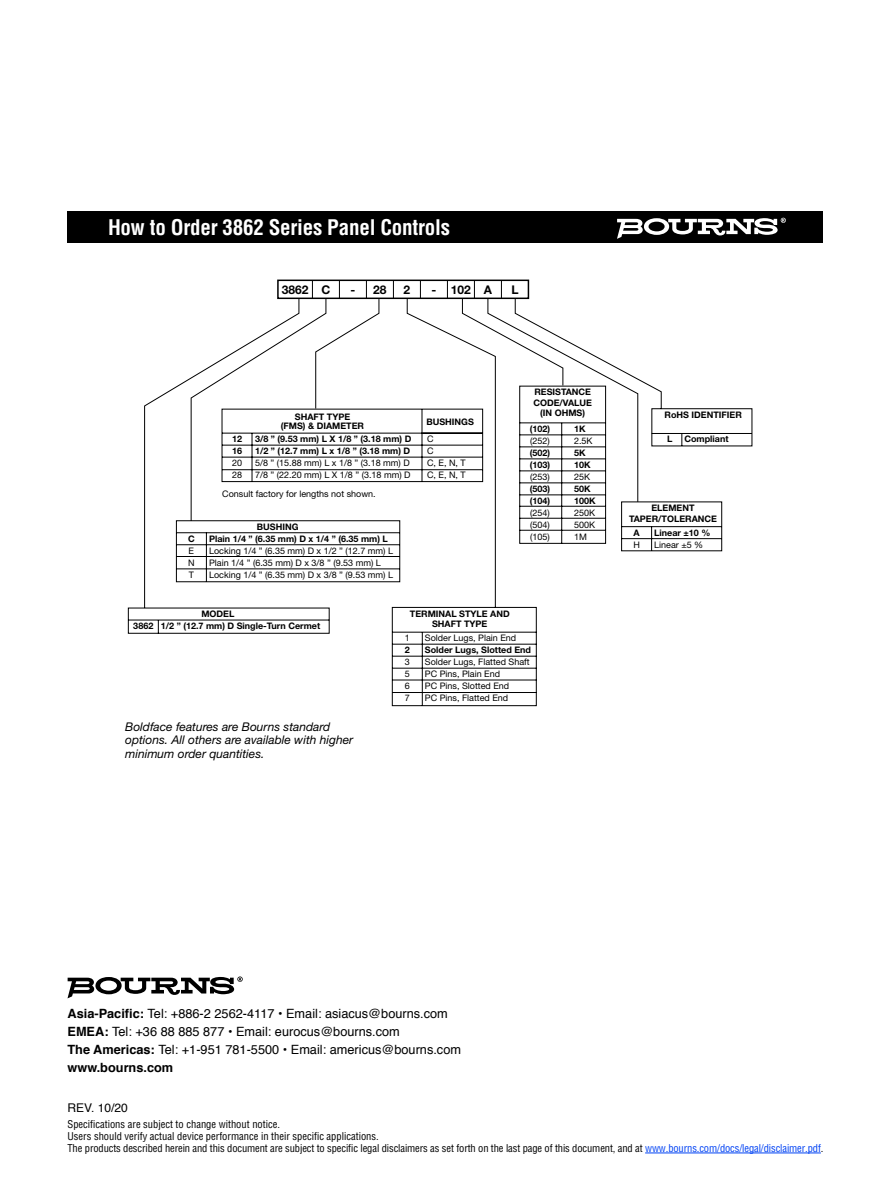
<style>
.page{position:relative;width:891px;height:1188px;background:#fff}
.page>*{position:absolute;margin:0;border:0;box-sizing:border-box;transform-origin:0 0}
.t1{font:700 condensed 21px "Helvetica";letter-spacing:-.01em;color:#fff}
.t2{font:12.75px/18.3px "Helvetica";color:#000}
.t3{font:italic 12px/13.5px "Helvetica Neue";color:#000}
.t4{font:700 12px "Helvetica Neue";color:#000}
.t5{font:12px "Helvetica";color:#000}
.t6{font:condensed 10.5px/12px "Helvetica";letter-spacing:-.01em;color:#000}
.t7{font:9px/12px "Helvetica Neue";color:#000}
.t8{font:700 9px/12px "Helvetica Neue";color:#000}
.s1{font-weight:700}
.s2{color:#0042f4}
</style>
<div class="page">
<div style="left:68px;top:212px;width:756px;height:31px;background:#000"></div>
<svg style="left:617px;top:218px;width:169px;height:21px"></svg>
<svg style="left:128px;top:280px;width:625px;height:426px"></svg>
<hr style="left:645px;top:1153px;width:176px;height:1px;background:#0042f4">
<svg style="left:68px;top:977px;width:175px;height:21px"></svg>
<h1 class="t1" style="left:108px;top:215px;width:344px">How to Order 3862 Series Panel Controls</h1>
<h3 class="t4" style="left:282px;top:281px;width:50px">3862 C</h3>
<h3 class="t4" style="left:350px;top:281px;width:38px">- 28</h3>
<h3 class="t4" style="left:404px;top:281px;width:8px">2</h3>
<h3 class="t4" style="left:431px;top:281px;width:62px">- 102 A</h3>
<h3 class="t4" style="left:511px;top:281px;width:9px">L</h3>
<p class="t8" style="left:188px;top:533px;width:8px">C</p>
<p class="t7" style="left:188px;top:545px;width:8px;text-align:justify">E N T</p>
<p class="t8" style="left:281px;top:413px;width:85px;line-height:9px;text-align:center">SHAFT TYPE<br>(FMS) &amp; DIAMETER</p>
<p class="t8" style="left:255px;top:433px;width:158px">3/8 ” (9.53 mm) L X 1/8 ” (3.18 mm) D<br>1/2 ” (12.7 mm) L x 1/8 ” (3.18 mm) D</p>
<p class="t7" style="left:255px;top:457px;width:157px">5/8 ” (15.88 mm) L x 1/8 ” (3.18 mm) D<br>7/8 ” (22.20 mm) L X 1/8 ” (3.18 mm) D</p>
<p class="t7" style="left:222px;top:489px;width:155px">Consult factory for lengths not shown.</p>
<p class="t8" style="left:232px;top:433px;width:12px">12<br>16</p>
<p class="t7" style="left:232px;top:457px;width:12px">20<br>28</p>
<p class="t8" style="left:257px;top:521px;width:43px">BUSHING</p>
<p class="t8" style="left:209px;top:533px;width:180px">Plain 1/4 ” (6.35 mm) D x 1/4 ” (6.35 mm) L</p>
<p class="t7" style="left:209px;top:545px;width:186px">Locking 1/4 ” (6.35 mm) D x 1/2 ” (12.7 mm) L<br>Plain 1/4 ” (6.35 mm) D x 3/8 ” (9.53 mm) L<br>Locking 1/4 ” (6.35 mm) D x 3/8 ” (9.53 mm) L</p>
<p class="t8" style="left:426px;top:416px;width:49px">BUSHINGS</p>
<p class="t7" style="left:427px;top:433px;width:40px">C<br>C<br>C, E, N, T<br>C, E, N, T</p>
<p class="t8" style="left:533px;top:387px;width:60px;line-height:10.5px;text-align:center">RESISTANCE<br>CODE/VALUE (IN OHMS)</p>
<p class="t8" style="left:530px;top:423px;width:22px">(102)</p>
<p class="t7" style="left:530px;top:435px;width:21px">(252)</p>
<p class="t8" style="left:530px;top:447px;width:22px">(502) (103)</p>
<p class="t7" style="left:530px;top:471px;width:21px">(253)</p>
<p class="t8" style="left:530px;top:483px;width:22px">(503) (104)</p>
<p class="t7" style="left:530px;top:507px;width:21px;text-align:justify">(254) (504) (105)</p>
<p class="t8" style="left:574px;top:423px;width:13px">1K</p>
<p class="t7" style="left:574px;top:435px;width:20px">2.5K</p>
<p class="t8" style="left:574px;top:447px;width:18px">5K<br>10K</p>
<p class="t7" style="left:574px;top:471px;width:18px">25K</p>
<p class="t8" style="left:574px;top:483px;width:23px">50K<br>100K</p>
<p class="t7" style="left:574px;top:507px;width:23px;text-align:justify">250K 500K 1M</p>
<p class="t8" style="left:133px;top:620px;width:22px">3862</p>
<p class="t8" style="left:201px;top:608px;width:35px">MODEL</p>
<p class="t8" style="left:161px;top:620px;width:161px">1/2 ” (12.7 mm) D Single-Turn Cermet</p>
<p class="t8" style="left:410px;top:609px;width:101px;line-height:10.5px;text-align:center">TERMINAL STYLE AND<br>SHAFT TYPE</p>
<p class="t7" style="left:405px;top:632px;width:7px">1</p>
<p class="t8" style="left:405px;top:644px;width:7px">2</p>
<p class="t7" style="left:405px;top:656px;width:7px;text-align:justify">3<br>5<br>6<br>7</p>
<p class="t7" style="left:425px;top:632px;width:93px">Solder Lugs, Plain End</p>
<p class="t8" style="left:425px;top:644px;width:108px">Solder Lugs, Slotted End</p>
<p class="t7" style="left:425px;top:656px;width:106px">Solder Lugs, Flatted Shaft<br>PC Pins, Plain End<br>PC Pins, Slotted End<br>PC Pins, Flatted End</p>
<h3 class="t3" style="left:125px;top:721px;width:230px">Boldface features are Bourns standard options. All others are available with higher minimum order quantities.</h3>
<p class="t8" style="left:665px;top:409px;width:79px">RoHS IDENTIFIER</p>
<p class="t8" style="left:667px;top:433px;width:7px">L</p>
<p class="t8" style="left:684px;top:433px;width:46px">Compliant</p>
<p class="t8" style="left:629px;top:503px;width:90px;line-height:10.5px;text-align:center">ELEMENT<br>TAPER/TOLERANCE</p>
<p class="t8" style="left:634px;top:527px;width:8px">A</p>
<p class="t7" style="left:633px;top:539px;width:8px">H</p>
<p class="t8" style="left:654px;top:527px;width:58px">Linear ±10 %</p>
<p class="t7" style="left:654px;top:539px;width:51px">Linear ±5 %</p>
<h2 class="t2" style="left:68px;top:1004px;width:395px"><span class="s1">Asia-Pacific:</span> Tel: +886-2 2562-4117 • Email: asiacus@bourns.com <span class="s1">EMEA:</span> Tel: +36 88 885 877 • Email: eurocus@bourns.com<br><span class="s1">The Americas:</span> Tel: +1-951 781-5500 • Email: americus@bourns.com <span class="s1">www.bourns.com</span></h2>
<h3 class="t5" style="left:68px;top:1098px;width:62px">REV. 10/20</h3>
<p class="t6" style="left:68px;top:1118px;width:757px">Specifications are subject to change without notice.<br>Users should verify actual device performance in their specific applications.<br>The products described herein and this document are subject to specific legal disclaimers as set forth on the last page of this document, and at <span class="s2">www.bourns.com/docs/legal/disclaimer.pdf</span>.</p>
</div>
